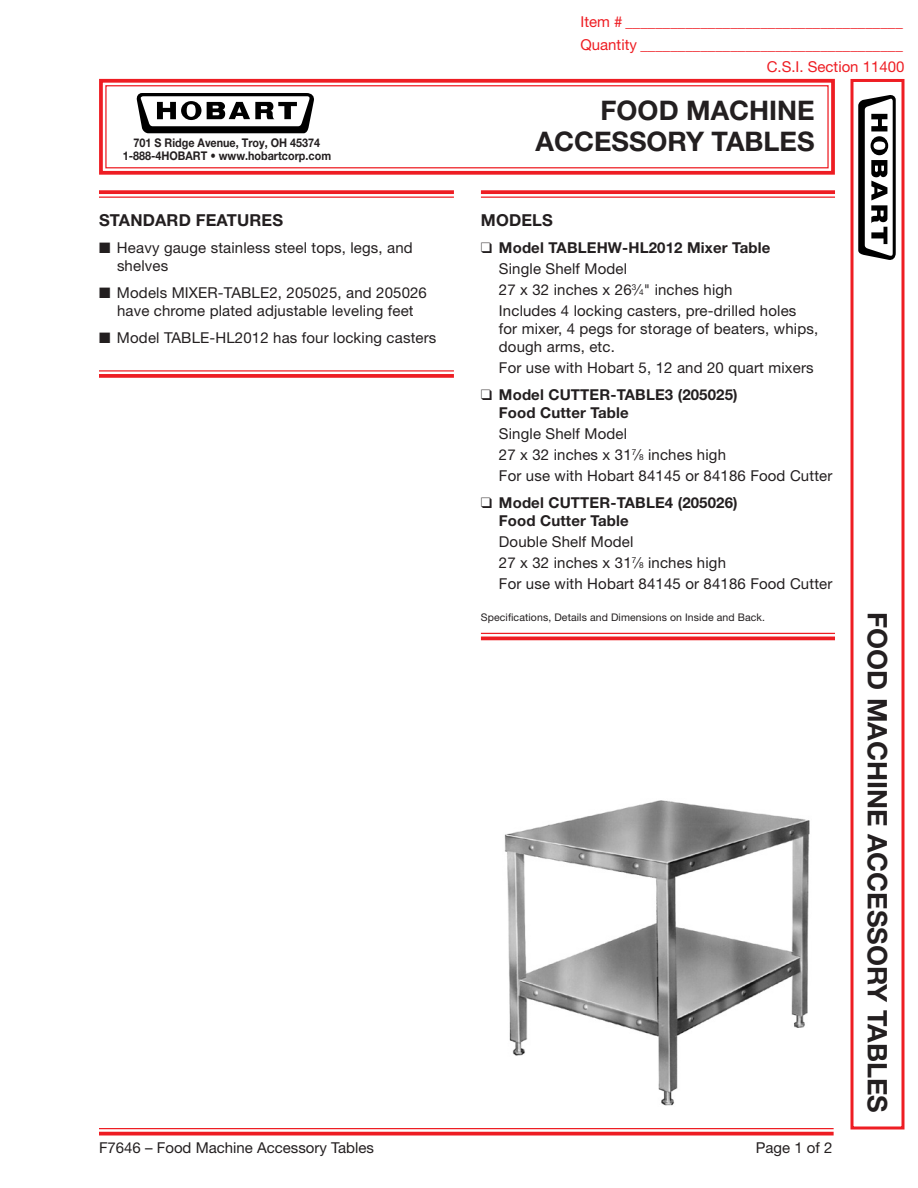
<style>
.page{position:relative;width:918px;height:1188px;background:#fff}
.page>*{position:absolute;margin:0;border:0;box-sizing:border-box;transform-origin:0 0}
.t1{font:700 27px "Helvetica Neue LT Std";color:#231f20}
.Heading_w_line_above{font:700 16.5px "Helvetica Neue LT Std";letter-spacing:.01em;color:#231f20}
.Front_Text_w_indent{font:15px/18px "Helvetica Neue LT Std";letter-spacing:.01em;color:#231f20}
.Front_Text_w_indent-2{font:700 15px/18px "Helvetica Neue LT Std";letter-spacing:.01em;color:#231f20}
.t2{font:15px/22.5px "Helvetica Neue LT Std";color:#ee1d23;text-align:right}
.t3{font:700 12px "Helvetica Neue LT Std";color:#231f20;scale:.9 1}
.Body_Text-Back{font:10.5px "Helvetica Neue LT Std";letter-spacing:.01em;color:#231f20}
.s1{font-size:8.25px}
</style>
<div class="page">
<svg style="left:99px;top:78px;width:736px;height:97px"></svg>
<div style="left:105px;top:85px;width:724px;height:83px;border:1px solid #ee1d23"></div>
<div style="left:850px;top:79px;width:54px;height:1051px;border:3px solid #ee1d23"></div>
<hr style="left:99px;top:1128px;width:735px;height:1px;background:#ee1d23">
<svg style="left:99px;top:1132px;width:735px;height:4px;background:#f0393e"></svg>
<svg style="left:858px;top:95px;width:38px;height:165px"></svg>
<svg style="left:137px;top:93px;width:177px;height:40px"></svg>
<svg style="left:481px;top:190px;width:354px;height:4px"></svg>
<hr style="left:481px;top:197px;width:354px;height:1px;background:#ee1d23">
<hr style="left:481px;top:633px;width:354px;height:1px;background:#ee1d23">
<hr style="left:481px;top:637px;width:354px;height:3px;background:#ee1d23">
<svg style="left:99px;top:190px;width:355px;height:4px"></svg>
<hr style="left:99px;top:197px;width:355px;height:1px;background:#ee1d23">
<hr style="left:99px;top:370px;width:355px;height:2px;background:#ee1d23">
<svg style="left:99px;top:374px;width:355px;height:4px"></svg>
<img style="left:504px;top:800px;width:306px;height:306px">
<p class="t2" style="left:580px;top:10px;width:326px">Item # _____________________________________<br>Quantity ___________________________________<br>C.S.I. Section 11400</p>
<h1 class="t1" style="left:601px;top:93px;width:216px">FOOD MACHINE</h1>
<p class="t3" style="left:134px;top:135px;width:209px">701 S Ridge Avenue, Troy, OH 45374</p>
<h1 class="t1" style="left:536px;top:125px;width:281px">ACCESSORY TABLES</h1>
<p class="t3" style="left:123px;top:148px;width:233px">1-888-4HOBART • www.hobartcorp.com</p>
<p class="Heading_w_line_above" style="left:99px;top:210px;width:186px">STANDARD FEATURES</p>
<p class="Front_Text_w_indent" style="left:117px;top:239px;width:297px;text-indent:-18px">■ Heavy gauge stainless steel tops, legs, and shelves</p>
<p class="Front_Text_w_indent" style="left:99px;top:284px;width:330px;text-align:center">■ Models MIXER-TABLE2, 205025, and 205026 have chrome plated adjustable leveling feet</p>
<p class="Front_Text_w_indent" style="left:99px;top:329px;width:339px">■ Model TABLE-HL2012 has four locking casters</p>
<p class="Heading_w_line_above" style="left:481px;top:210px;width:74px">MODELS</p>
<p class="Front_Text_w_indent-2" style="left:481px;top:239px;width:291px">❑ Model TABLEHW-HL2012 Mixer Table</p>
<p class="Front_Text_w_indent" style="left:499px;top:260px;width:130px">Single Shelf Model</p>
<p class="Front_Text_w_indent" style="left:499px;top:281px;width:235px">27 x 32 inches x 26<sup>3</sup>⁄<span class="s1">4</span>" inches high</p>
<p class="Front_Text_w_indent" style="left:499px;top:302px;width:321px">Includes 4 locking casters, pre-drilled holes for mixer, 4 pegs for storage of beaters, whips, dough arms, etc.</p>
<p class="Front_Text_w_indent" style="left:499px;top:359px;width:316px">For use with Hobart 5, 12 and 20 quart mixers</p>
<p class="Front_Text_w_indent-2" style="left:499px;top:386px;width:240px;text-indent:-18px">❑ Model CUTTER-TABLE3 (205025)<br>Food Cutter Table</p>
<p class="Front_Text_w_indent" style="left:499px;top:425px;width:130px">Single Shelf Model</p>
<p class="Front_Text_w_indent" style="left:499px;top:446px;width:229px">27 x 32 inches x 31<sup>7</sup>⁄<span class="s1">8</span> inches high</p>
<p class="Front_Text_w_indent" style="left:499px;top:467px;width:335px">For use with Hobart 84145 or 84186 Food Cutter</p>
<p class="Front_Text_w_indent-2" style="left:499px;top:494px;width:240px;text-indent:-18px">❑ Model CUTTER-TABLE4 (205026)<br>Food Cutter Table</p>
<p class="Front_Text_w_indent" style="left:499px;top:533px;width:136px">Double Shelf Model</p>
<p class="Front_Text_w_indent" style="left:499px;top:554px;width:229px">27 x 32 inches x 31<sup>7</sup>⁄<span class="s1">8</span> inches high</p>
<p class="Front_Text_w_indent" style="left:499px;top:575px;width:335px">For use with Hobart 84145 or 84186 Food Cutter</p>
<p class="Body_Text-Back" style="left:481px;top:611px;width:286px">Specifications, Details and Dimensions on Inside and Back.</p>
<p class="Front_Text_w_indent" style="left:99px;top:1139px;width:277px">F7646 – Food Machine Accessory Tables</p>
<p class="Front_Text_w_indent" style="left:756px;top:1139px;width:78px">Page 1 of 2</p>
<p class="t1" style="left:894px;top:612px;width:502px;rotate:90deg">FOOD MACHINE ACCESSORY TABLES</p>
</div>
